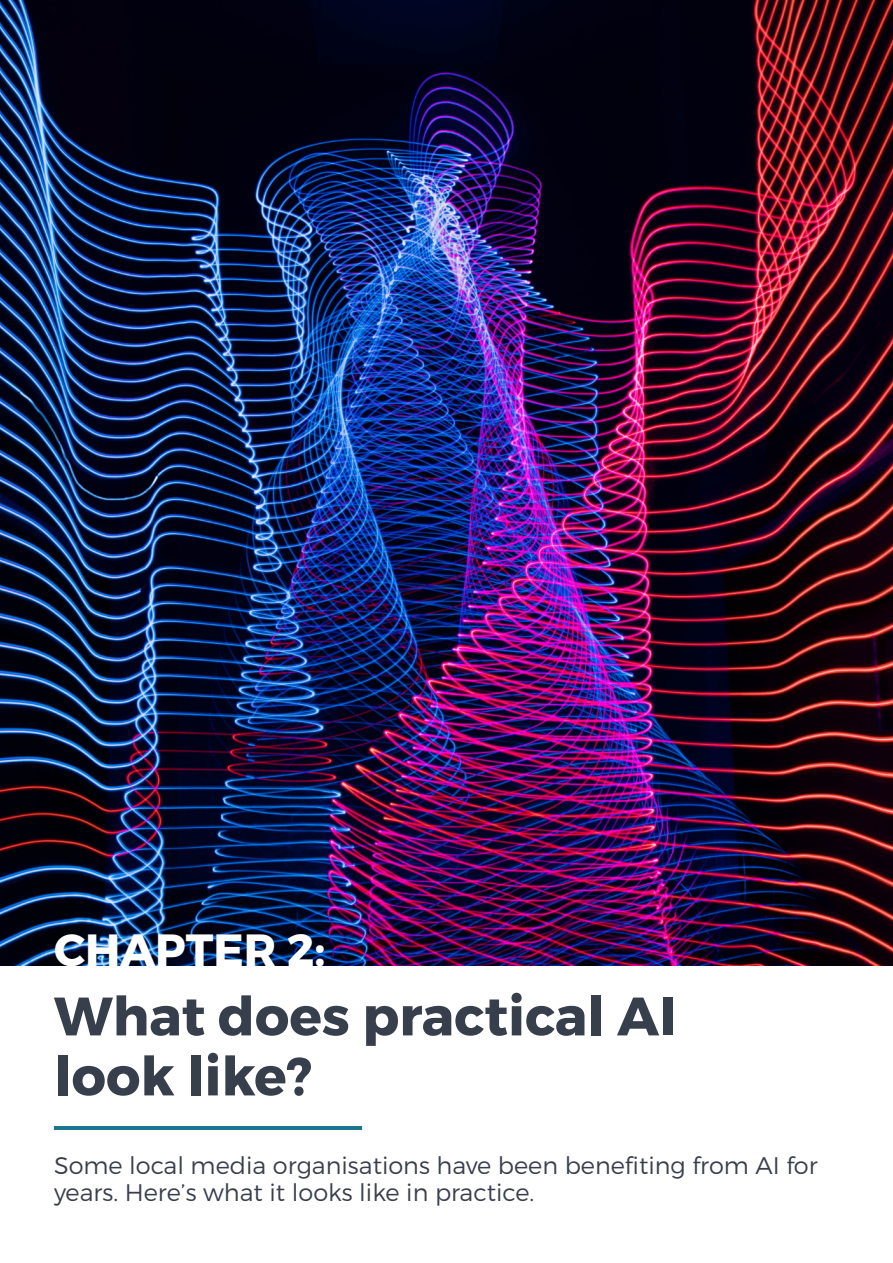
<style>
.page{position:relative;width:893px;height:1263px;background:#fff}
.page>*{position:absolute;margin:0;border:0;box-sizing:border-box;transform-origin:0 0}
.t1{font:700 54px/60px "Montserrat";color:#383f4c}
.t2{font:700 45px "Montserrat";color:#fff}
.t3{font:300 24px/27px "Montserrat";color:#383f4c}
</style>
<div class="page">
<img style="left:0;top:0;width:893px;height:965px">
<hr style="left:54px;top:1126px;width:307px;height:3px;background:#1c7691">
<h2 class="t2" style="left:54px;top:921px;width:273px">CHAPTER 2:</h2>
<h1 class="t1" style="left:54px;top:988px;width:624px">What does practical AI look like?</h1>
<p class="t3" style="left:54px;top:1153px;width:765px">Some local media organisations have been benefiting from AI for years. Here’s what it looks like in practice.</p>
</div>
